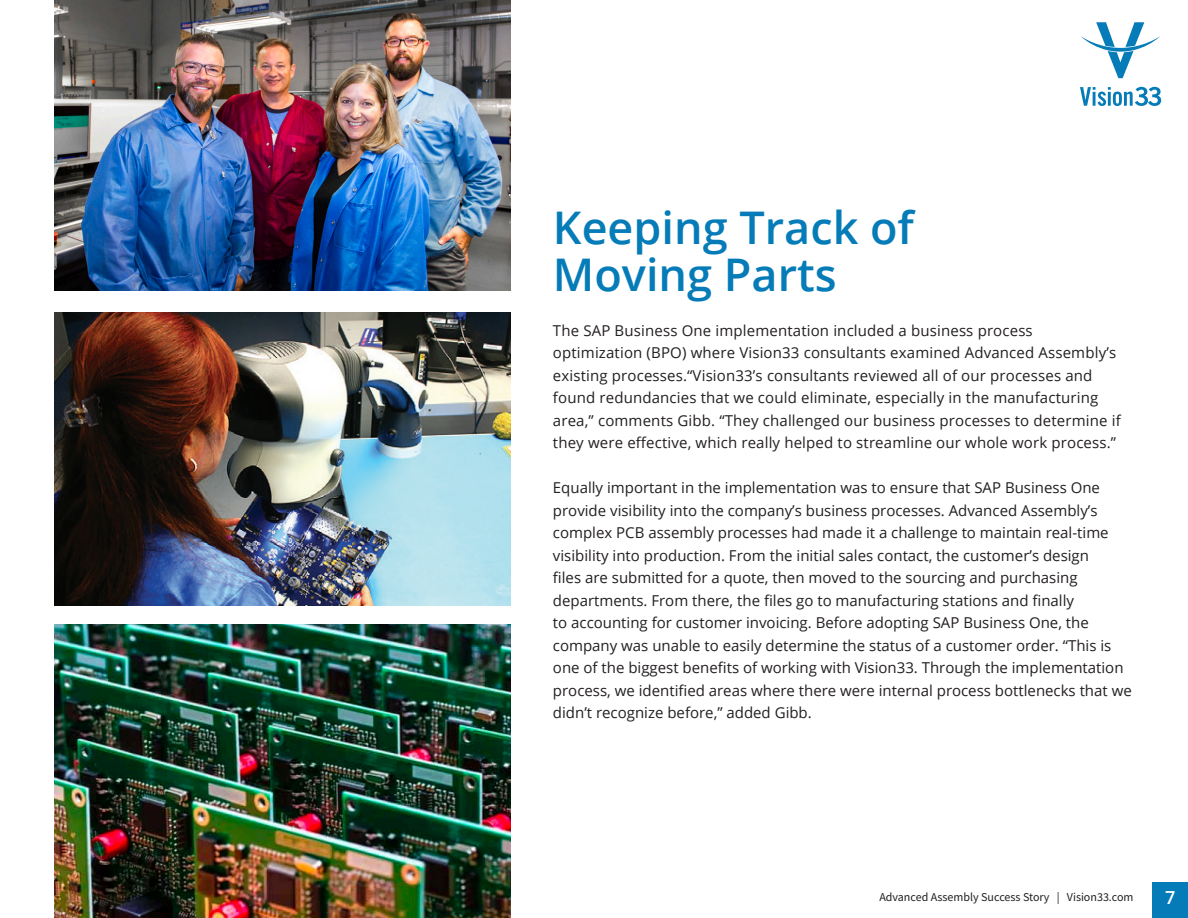
<style>
.page{position:relative;width:1188px;height:918px;background:#fff}
.page>*{position:absolute;margin:0;border:0;box-sizing:border-box;transform-origin:0 0}
.t1{font:600 45px/46.5px "Open Sans";color:#057cb8}
.t2{font:600 18px "Open Sans";color:#fff}
.t3{font:15px/22.5px "Open Sans";color:#231f20}
.t4{font:12px "Source Sans Pro";color:#231f20}
</style>
<div class="page">
<div style="left:1152px;top:882px;width:36px;height:36px;background:#057cb8"></div>
<img style="left:54px;top:312px;width:456px;height:294px">
<img style="left:54px;top:624px;width:456px;height:294px">
<img style="left:54px;top:0;width:456px;height:291px">
<svg style="left:1081px;top:22px;width:79px;height:56px"></svg>
<svg style="left:1080px;top:87px;width:81px;height:19px"></svg>
<p class="t1" style="left:553px;top:204px;width:362px">Keeping Track of<br>Moving Parts</p>
<p class="t3" style="left:553px;top:319px;width:569px">The SAP Business One implementation included a business process optimization (BPO) where Vision33 consultants examined Advanced Assembly’s existing processes.“Vision33’s consultants reviewed all of our processes and found redundancies that we could eliminate, especially in the manufacturing area,” comments Gibb. “They challenged our business processes to determine if they were effective, which really helped to streamline our whole work process.”</p>
<p class="t3" style="left:553px;top:476px;width:580px">Equally important in the implementation was to ensure that SAP Business One provide visibility into the company’s business processes. Advanced Assembly’s complex PCB assembly processes had made it a challenge to maintain real-time visibility into production. From the initial sales contact, the customer’s design<br>files are submitted for a quote, then moved to the sourcing and purchasing departments. From there, the files go to manufacturing stations and finally<br>to accounting for customer invoicing. Before adopting SAP Business One, the company was unable to easily determine the status of a customer order. “This is one of the biggest benefits of working with Vision33. Through the implementation process, we identified areas where there were internal process bottlenecks that we didn’t recognize before,” added Gibb.</p>
<p class="t4" style="left:879px;top:889px;width:256px">Advanced Assembly Success Story | Vision33.com</p>
<p class="t2" style="left:1165px;top:885px;width:12px">7</p>
</div>
